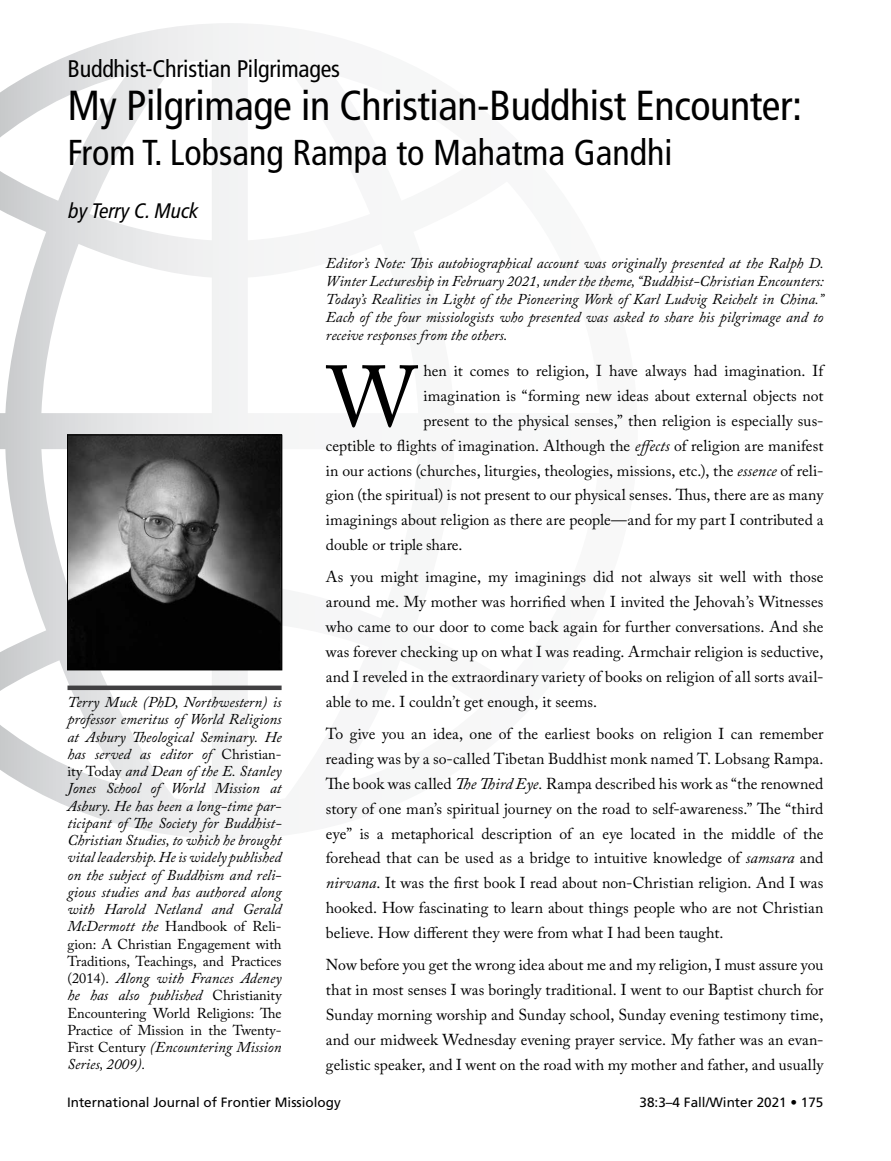
<style>
.page{position:relative;width:891px;height:1161px;background:#fff}
.page>*{position:absolute;margin:0;border:0;box-sizing:border-box;transform-origin:0 0}
.t1{font:85.35px "Adobe Caslon Pro";color:#000}
.t2{font:condensed 42px "Frutiger LT Std";letter-spacing:-.01em;color:#000}
.t3{font:condensed 36px "Frutiger LT Std";color:#000}
.t4{font:condensed 24px "Frutiger LT Std";letter-spacing:-.01em;color:#000}
.t5{font:italic condensed 21px "Frutiger LT Std";color:#000}
.t6{font:15.75px/24.9px "Adobe Caslon Pro";letter-spacing:.005em;color:#000;text-align:justify}
.t7{font:italic 15px/17.2px "Adobe Caslon Pro";color:#000;text-align:justify}
.t8{font:14.25px/17.2px "Adobe Caslon Pro";color:#000;text-align:justify}
.t9{font:13.5px "Frutiger LT Std";color:#000}
.s1{font-style:normal;font-size:14.25px}
.s2{font-style:italic;font-size:15px}
.s3{font-style:italic;font-size:16.2px}
</style>
<div class="page">
<svg style="left:0;top:23px;width:283px;height:816px"></svg>
<hr style="left:68px;top:686px;width:214px;height:4px;background:#414042">
<img style="left:69px;top:437px;width:211px;height:231px">
<div style="left:67px;top:435px;width:215px;height:235px;border:1px solid #000"></div>
<h3 class="t4" style="left:68px;top:55px;width:274px">Buddhist-Christian Pilgrimages</h3>
<h2 class="t2" style="left:68px;top:81px;width:736px">My Pilgrimage in Christian-Buddhist Encounter:</h2>
<h3 class="t3" style="left:68px;top:132px;width:606px">From T. Lobsang Rampa to Mahatma Gandhi</h3>
<h3 class="t5" style="left:69px;top:199px;width:132px">by Terry C. Muck</h3>
<p class="t7" style="left:67px;top:693px;width:216px">Terry Muck (PhD, Northwestern) is professor emeritus of World Religions at Asbury Theological Seminary. He has served as editor of <span class="s1">Christian&shy;ity Today</span> and Dean of the E. Stanley Jones School of World Mission at Asbury. He has been a long-time par&shy;ticipant of The Society for Buddhist-Christian Studies, to which he brought vital leadership. He is widely published on the subject of Buddhism and reli&shy;gious studies and has authored along with Harold Netland and Gerald</p>
<p class="t8" style="left:67px;top:918px;width:216px"><span class="s2">McDermott the</span> Handbook of Reli&shy;gion: A Christian Engagement with Traditions, Teachings, and Practices</p>
<p class="t7" style="left:67px;top:969px;width:216px"><span class="s1">(2014).</span> Along with Frances Adeney he has also published <span class="s1">Christianity</span></p>
<p class="t8" style="left:67px;top:1004px;width:216px">Encountering World Religions: The<br>Practice of Mission in the Twenty-</p>
<p class="t7" style="left:67px;top:1038px;width:216px"><span class="s1">First Century</span> (Encountering Mission<br>Series, 2009).</p>
<p class="t7" style="left:326px;top:253px;width:500px;line-height:18px">Editor’s Note: This autobiographical account was originally presented at the Ralph D.<br>Winter Lectureship in February 2021, under the theme, “Buddhist-Christian Encounters:<br>Today’s Realities in Light of the Pioneering Work of Karl Ludvig Reichelt in China.” Each of the four missiologists who presented was asked to share his pilgrimage and to receive responses from the others.</p>
<h1 class="t1" style="left:327px;top:346px;width:91px">W</h1>
<p class="t6" style="left:423px;top:358px;width:402px">hen it comes to religion, I have always had imagination. If</p>
<p class="t6" style="left:423px;top:383px;width:402px">imagination is “forming new ideas about external objects not</p>
<p class="t6" style="left:423px;top:408px;width:402px">present to the physical senses,” then religion is especially sus-</p>
<p class="t6" style="left:326px;top:433px;width:499px">ceptible to flights of imagination. Although the <span class="s3">effects</span> of religion are manifest</p>
<p class="t6" style="left:326px;top:458px;width:499px">in our actions (churches, liturgies, theologies, missions, etc.), the <span class="s3">essence</span> of reli-</p>
<p class="t6" style="left:326px;top:482px;width:499px">gion (the spiritual) is not present to our physical senses. Thus, there are as many</p>
<p class="t6" style="left:326px;top:507px;width:499px">imaginings about religion as there are people—and for my part I contributed a</p>
<p class="t6" style="left:326px;top:532px;width:138px">double or triple share.</p>
<p class="t6" style="left:326px;top:565px;width:499px">As you might imagine, my imaginings did not always sit well with those around me. My mother was horrified when I invited the Jehovah’s Witnesses who came to our door to come back again for further conversations. And she was forever checking up on what I was reading. Armchair religion is seductive, and I reveled in the extraordinary variety of books on religion of all sorts avail&shy;able to me. I couldn’t get enough, it seems.</p>
<p class="t6" style="left:326px;top:721px;width:499px">To give you an idea, one of the earliest books on religion I can remember reading was by a so-called Tibetan Buddhist monk named T. Lobsang Rampa.<br>The book was called <span class="s3">The Third Eye.</span> Rampa described his work as “the renowned story of one man’s spiritual journey on the road to self-awareness.” The “third eye” is a metaphorical description of an eye located in the middle of the forehead that can be used as a bridge to intuitive knowledge of <span class="s3">samsara</span> and <span class="s3">nirvana</span>. It was the first book I read about non-Christian religion. And I was hooked. How fascinating to learn about things people who are not Christian believe. How different they were from what I had been taught.</p>
<p class="t6" style="left:326px;top:952px;width:499px">Now before you get the wrong idea about me and my religion, I must assure you that in most senses I was boringly traditional. I went to our Baptist church for Sunday morning worship and Sunday school, Sunday evening testimony time, and our midweek Wednesday evening prayer service. My father was an evan&shy;gelistic speaker, and I went on the road with my mother and father, and usually</p>
<p class="t9" style="left:67px;top:1094px;width:275px">International Journal of Frontier Missiology</p>
<p class="t9" style="left:640px;top:1094px;width:185px">38:3–4 Fall/Winter 2021 • 175</p>
</div>
